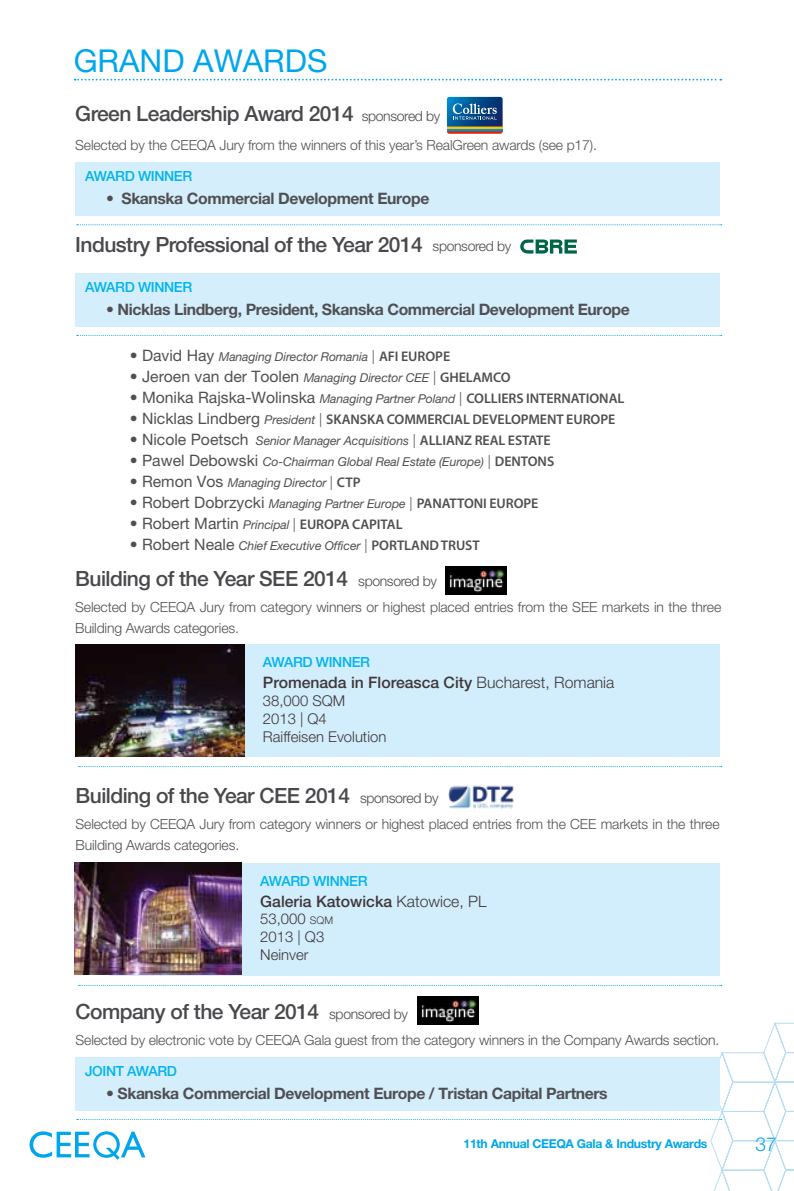
<style>
.page{position:relative;width:794px;height:1191px;background:#fff}
.page>*{position:absolute;margin:0;border:0;box-sizing:border-box;transform-origin:0 0}
.t1{font:31.5px "Helvetica Neue LT Pro";color:#00a6eb}
.t2{font:500 21px "Helvetica Neue LT Pro";letter-spacing:-.025em;color:#4a484c}
.t3{font:300 19.25px "Helvetica Neue LT Pro";color:#00a6eb}
.t4{font:700 15.75px "Helvetica Neue LT Pro";letter-spacing:-.025em;color:#504f53}
.t5{font:500 15.75px "Helvetica Neue LT Pro";color:#403739}
.t6{font:15.75px "Helvetica Neue LT Pro";color:#504f53}
.t7{font:300 14.88px/17.8px "Helvetica Neue LT Pro";color:#403739}
.t8{font:300 14px/21px "Helvetica Neue LT Pro";letter-spacing:-.01em;color:#504f53}
.t9{font:600 14px "Myriad Pro";letter-spacing:-.005em;color:#504f53}
.t10{font:500 14px "Helvetica Neue LT Pro";letter-spacing:-.025em;color:#00b4ee}
.t11{font:300 14px "Helvetica Neue LT Pro";letter-spacing:-.025em;color:#4a484c}
.t12{font:italic 12.25px "Helvetica Neue LT Pro";letter-spacing:-.01em;color:#504f53}
.t13{font:700 12.25px "Helvetica Neue LT Pro";letter-spacing:-.025em;color:#00a6eb}
.s1{font-weight:300;font-style:normal;font-size:15.75px}
.s2{font-style:normal;font-size:15.75px}
.s3{font-weight:300;font-style:normal;font-size:14px}
.s4{font-family:"Myriad Pro";font-weight:600;font-style:normal;font-size:14px}
.s5{font-weight:300}
.s6{font-style:italic;font-size:12.25px}
.s7{font-weight:300;font-size:14px}
.s8{font-family:"Myriad Pro";font-weight:600;font-size:14px}
.s9{font-family:"Helvetica Neue LT Pro";font-weight:300;font-size:15.75px}
.s10{font-family:"Helvetica Neue LT Pro";font-weight:400;font-size:15.75px}
.s11{font-family:"Helvetica Neue LT Pro";font-weight:400;font-style:italic;font-size:12.25px}
.s12{font-family:"Helvetica Neue LT Pro";font-weight:300}
.s13{font-size:10.5px}
</style>
<div class="page">
<svg style="left:75px;top:79px;width:646px;height:2px"></svg>
<svg style="left:446px;top:96px;width:57px;height:38px;background:#436e8f"></svg>
<svg style="left:520px;top:239px;width:57px;height:14px"></svg>
<img style="left:417px;top:996px;width:61px;height:25px">
<img style="left:449px;top:785px;width:65px;height:24px">
<img style="left:445px;top:567px;width:61px;height:27px">
<div style="left:76px;top:162px;width:643px;height:54px;background:#d4eefb"></div>
<div style="left:76px;top:273px;width:643px;height:54px;background:#d4eefb"></div>
<svg style="left:77px;top:224px;width:644px;height:1px"></svg>
<svg style="left:77px;top:335px;width:644px;height:1px"></svg>
<div style="left:109px;top:863px;width:610px;height:112px;background:#d2edfb"></div>
<svg style="left:78px;top:766px;width:644px;height:1px"></svg>
<svg style="left:78px;top:985px;width:644px;height:1px"></svg>
<div style="left:109px;top:644px;width:610px;height:112px;background:#d2edfb"></div>
<img style="left:76px;top:645px;width:168px;height:111px">
<img style="left:74px;top:863px;width:167px;height:112px">
<svg style="left:30px;top:1021px;width:764px;height:170px"></svg>
<h1 class="t1" style="left:74px;top:42px;width:68px">GRAND</h1>
<h1 class="t1" style="left:193px;top:42px;width:25px">AWA</h1>
<h1 class="t1" style="left:263px;top:42px;width:43px">RDS</h1>
<h2 class="t2" style="left:75px;top:101px;width:280px">Green Leadership Award 2014</h2>
<p class="t11" style="left:362px;top:107px;width:80px">sponsored by</p>
<p class="t8" style="left:75px;top:134px;width:523px">Selected by the CEEQA Jury from the winners of this year’s RealGreen awards (see p17).</p>
<p class="t10" style="left:85px;top:168px;width:109px">AWARD WINNER</p>
<p class="t4" style="left:106px;top:189px;width:325px">• Skanska Commercial Development Europe</p>
<h2 class="t2" style="left:75px;top:232px;width:349px">Industry Professional of the Year 2014</h2>
<p class="t11" style="left:432px;top:237px;width:80px">sponsored by</p>
<p class="t10" style="left:85px;top:278px;width:109px">AWARD WINNER</p>
<p class="t4" style="left:106px;top:299px;width:525px">• Nicklas Lindberg, President, Skanska Commercial Development Europe</p>
<p class="t12" style="left:130px;top:350px;width:322px"><span class="s1">•</span> <span class="s2">David Hay</span> Managing Director Romania <span class="s3">|</span> <span class="s4">AFI EUROPE</span></p>
<p class="t12" style="left:130px;top:371px;width:382px"><span class="s1">•</span> <span class="s2">Jeroen van der Toolen</span> Managing Director CEE <span class="s3">|</span> <span class="s4">GHELAMCO</span></p>
<p class="t6" style="left:130px;top:388px;width:496px"><span class="s5">•</span> Monika Rajska-Wolinska <span class="s6">Managing Partner Poland</span> <span class="s7">|</span> <span class="s8">COLLIERS INTERNATIONAL</span></p>
<p class="t9" style="left:130px;top:411px;width:487px"><span class="s9">•</span> <span class="s10">N icklas Lindberg</span> <span class="s11">President</span> <span class="s12">|</span> SKANSKA COMMERCIAL DEVELOPMENT EUROPE</p>
<p class="t12" style="left:130px;top:434px;width:422px"><span class="s1">•</span> <span class="s2">N icole Poetsch</span> Senior Manager Acquisitions <span class="s3">|</span> <span class="s4">ALLIANZ REAL ESTATE</span></p>
<p class="t12" style="left:130px;top:455px;width:426px"><span class="s1">•</span> <span class="s2">Pawel Debowski</span> Co-Chairman Global Real Estate (Europe) <span class="s3">|</span> <span class="s4">DENTONS</span></p>
<p class="t12" style="left:130px;top:476px;width:231px"><span class="s1">•</span> <span class="s2">Remon Vos</span> Managing Director <span class="s3">|</span> <span class="s4">CTP</span></p>
<p class="t12" style="left:130px;top:497px;width:410px"><span class="s1">•</span> <span class="s2">Robert Dobrzycki</span> Managing Partner Europe <span class="s3">|</span> <span class="s4">PANATTONI EUROPE</span></p>
<p class="t9" style="left:130px;top:516px;width:274px"><span class="s9">•</span> <span class="s10">Robert Martin</span> <span class="s11">Principal</span> <span class="s12">|</span> EUROPA CAPITAL</p>
<p class="t12" style="left:130px;top:539px;width:351px"><span class="s1">•</span> <span class="s2">Robert N eale</span> Chief Executive Officer <span class="s3">|</span> <span class="s4">PORTLAND TRUST</span></p>
<h2 class="t2" style="left:75px;top:566px;width:363px">Building of the Year SEE 2014 <span class="s7">sponsored by</span></h2>
<p class="t8" style="left:75px;top:596px;width:647px">Selected by CEEQA Jury from category winners or highest placed entries from the SEE markets in the three<br>Building Awards categories.</p>
<p class="t10" style="left:263px;top:654px;width:109px">AWARD WINNER</p>
<p class="t5" style="left:263px;top:673px;width:353px">Promenada in Floreasca City <span class="s5">Bucharest, Romania</span></p>
<p class="t7" style="left:263px;top:691px;width:125px">38,000 SQM<br>2013 | Q4<br>Raiffeisen Evolution</p>
<h2 class="t2" style="left:76px;top:783px;width:365px">Building of the Year CEE 2014 <span class="s7">sponsored by</span></h2>
<p class="t8" style="left:76px;top:813px;width:645px">Selected by CEEQA Jury from category winners or highest placed entries from the CEE markets in the three<br>Building Awards categories.</p>
<p class="t10" style="left:260px;top:872px;width:109px">AWARD WINNER</p>
<p class="t5" style="left:260px;top:891px;width:228px">Galeria Katowicka <span class="s5">Katowice, PL</span></p>
<p class="t7" style="left:260px;top:910px;width:74px">53,000 <span class="s13">SQM<br></span>2013 | Q3<br>Neinver</p>
<h2 class="t2" style="left:76px;top:998px;width:334px">Company of the Year 2014 <span class="s7">sponsored by</span></h2>
<p class="t8" style="left:76px;top:1029px;width:645px">Selected by electronic vote by CEEQA Gala guest from the category winners in the Company Awards section.</p>
<p class="t10" style="left:85px;top:1062px;width:94px">JOINT AWARD</p>
<p class="t4" style="left:106px;top:1083px;width:503px">• Skanska Commercial Development Europe / Tristan Capital Partners</p>
<p class="t13" style="left:463px;top:1135px;width:245px">11th Annual CEEQA Gala &amp; Industry Awards</p>
<h3 class="t3" style="left:755px;top:1132px;width:23px">37</h3>
</div>
